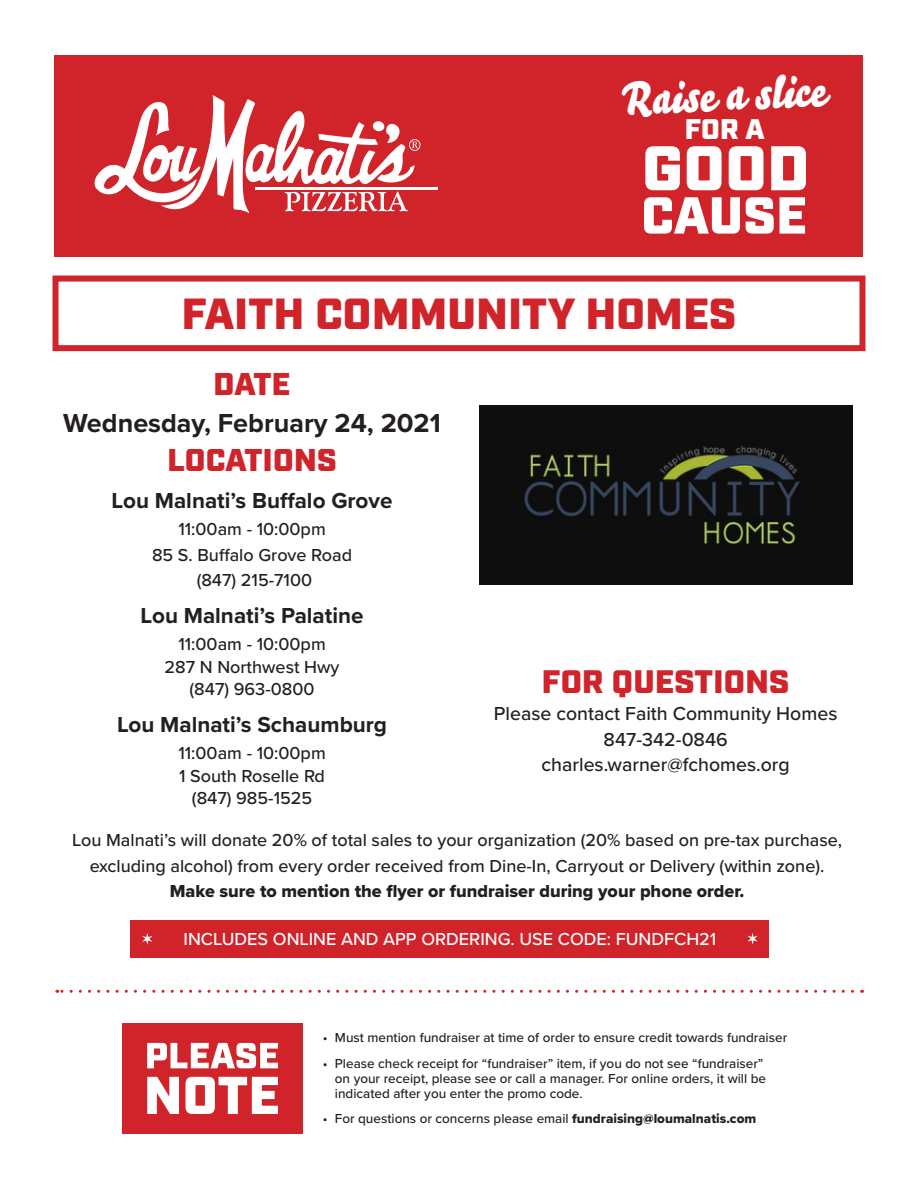
<style>
.page{position:relative;width:918px;height:1188px;background:#fff}
.page>*{position:absolute;margin:0;border:0;box-sizing:border-box;transform-origin:0 0}
.t1{font:900 63px "Industry";color:#fff}
.t2{font:900 51.9px "Industry";letter-spacing:.005em;color:#fff}
.t3{font:45px "Bello Script Pro";color:#fff}
.t4{font:900 43.5px "Industry";letter-spacing:.01em;color:#d1232a}
.t5{font:900 32.4px "Industry";letter-spacing:.01em;color:#d1232a}
.t6{font:900 31.5px "Industry";letter-spacing:.01em;color:#d1232a}
.t7{font:900 28.35px "Industry";color:#fff}
.t8{font:700 27px "Proxima Nova";color:#231f20}
.t9{font:700 22.5px "Proxima Nova";color:#231f20}
.t10{font:500 19.5px/25.5px "Proxima Nova";color:#231f20;text-align:center}
.t11{font:500 18px/25.5px "Proxima Nova";color:#231f20;text-align:center}
.t12{font:500 18px "Proxima Nova";color:#fff}
.t13{font:500 13.5px/15px "Proxima Nova";color:#231f20}
.s1{font-family:"Proxima Nova Extrabld";font-weight:400}
</style>
<div class="page">
<div style="left:55px;top:55px;width:808px;height:201px;background:#d1232a"></div>
<svg style="left:95px;top:95px;width:326px;height:118px"></svg>
<hr style="left:255px;top:187px;width:183px;height:3px;background:#fff">
<div style="left:52px;top:276px;width:814px;height:75px;border:6px solid #d1232a"></div>
<div style="left:131px;top:920px;width:638px;height:38px;background:#d1232a"></div>
<svg style="left:142px;top:933px;width:10px;height:12px"></svg>
<svg style="left:748px;top:933px;width:10px;height:11px"></svg>
<div style="left:122px;top:1023px;width:181px;height:111px;background:#d1232a"></div>
<svg style="left:147px;top:1043px;width:131px;height:25px"></svg>
<svg style="left:147px;top:1077px;width:131px;height:37px"></svg>
<svg style="left:57px;top:990px;width:796px;height:3px"></svg>
<img style="left:479px;top:405px;width:373px;height:180px">
<p class="t3" style="left:619px;top:65px;width:207px;rotate:-3deg">Raise a slice</p>
<p class="t7" style="left:685px;top:112px;width:81px">FOR A</p>
<p class="t1" style="left:642px;top:130px;width:169px">GOOD</p>
<p class="t2" style="left:641px;top:184px;width:167px">CAUSE</p>
<p class="t4" style="left:182px;top:288px;width:556px">FAITH COMMUNITY HOMES</p>
<p class="t6" style="left:214px;top:365px;width:78px">DATE</p>
<p class="t8" style="left:63px;top:403px;width:379px">Wednesday, February 24, 2021</p>
<p class="t6" style="left:168px;top:441px;width:171px">LOCATIONS</p>
<p class="t9" style="left:112px;top:484px;width:282px">Lou Malnati’s Buffalo Grove</p>
<p class="t11" style="left:152px;top:516px;width:202px">11:00am - 10:00pm<br>85 S. Buffalo Grove Road (847) 215-7100</p>
<p class="t9" style="left:141px;top:599px;width:224px">Lou Malnati’s Palatine</p>
<p class="t11" style="left:165px;top:632px;width:176px;line-height:22.5px">11:00am - 10:00pm<br>287 N Northwest Hwy (847) 963-0800</p>
<p class="t9" style="left:117px;top:708px;width:272px">Lou Malnati’s Schaumburg</p>
<p class="t11" style="left:178px;top:741px;width:149px;line-height:22.5px">11:00am - 10:00pm<br>1 South Roselle Rd (847) 985-1525</p>
<p class="t5" style="left:542px;top:663px;width:249px">FOR QUESTIONS</p>
<p class="t10" style="left:494px;top:700px;width:345px">Please contact Faith Community Homes<br>847-342-0846 charles.warner@fchomes.org</p>
<p class="t11" style="left:72px;top:827px;width:771px">Lou Malnati’s will donate 20% of total sales to your organization (20% based on pre-tax purchase, excluding alcohol) from every order received from Dine-In, Carryout or Delivery (within zone).<br><span class="s1">Make sure to mention the flyer or fundraiser during your phone order.</span></p>
<p class="t12" style="left:184px;top:926px;width:534px">INCLUDES ONLINE AND APP ORDERING. USE CODE: FUNDFCH21</p>
<p class="t13" style="left:323px;top:1030px;width:466px">• Must mention fundraiser at time of order to ensure credit towards fundraiser</p>
<p class="t13" style="left:335px;top:1055px;width:433px;text-indent:-12px">• Please check receipt for “fundraiser” item, if you do not see “fundraiser” on your receipt, please see or call a manager. For online orders, it will be indicated after you enter the promo code.</p>
<p class="t13" style="left:323px;top:1111px;width:435px">• For questions or concerns please email <span class="s1">fundraising@loumalnatis.com</span></p>
</div>
